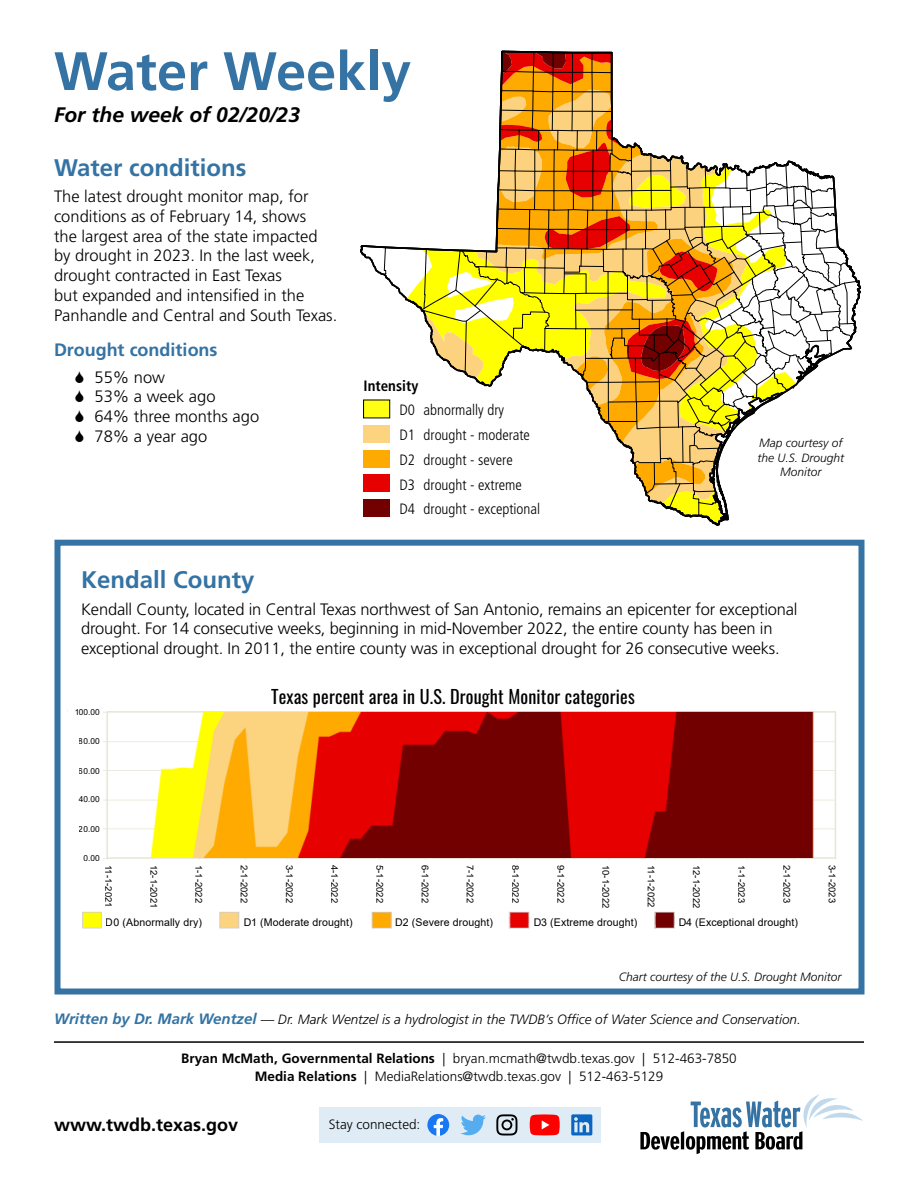
<style>
.page{position:relative;width:918px;height:1188px;background:#fff}
.page>*{position:absolute;margin:0;border:0;box-sizing:border-box;transform-origin:0 0}
.heading_1{font:700 54px "Frutiger LT Std";color:#3473a3}
.heading_2{font:700 24px "Frutiger LT Std";color:#3473a3}
.heading_1_date_line{font:italic 700 21px "Frutiger LT Std";color:#000}
.t1{font:18.15px "Oswald";letter-spacing:.01em;color:#000}
.contact_info{font:700 18px "Frutiger LT Std";color:#000}
.heading_3{font:700 18px "Frutiger LT Std";color:#3473a3}
.heading_2-2{font:300 16.5px/19.8px "Frutiger LT Std";letter-spacing:-.01em;color:#000}
.body{font:300 16.5px/19.8px "Frutiger LT Std";color:#000}
.t2{font:300 condensed 15px/24.8px "Frutiger LT Std";color:#000}
.t3{font:700 condensed 15px "Frutiger LT Std";color:#000}
.contact_info-2{font:300 13.5px/18px "Frutiger LT Std";color:#000;text-align:center}
.heading_4{font:italic 300 13.5px "Frutiger LT Std";color:#000}
.t4{font:italic 300 12px/14.4px "Frutiger LT Std";color:#000;text-align:center}
.t5{font:10.65px "Arial";letter-spacing:.01em;color:#000}
.t6{font:9.45px "Arial";letter-spacing:.01em;color:#000}
.t7{font:8.25px "Arial";color:#000}
.s1{font-weight:700;font-size:15px;color:#3473a3}
.s2{font-weight:700}
</style>
<div class="page">
<div style="left:54px;top:540px;width:810px;height:454px;border:6px solid #3473a3"></div>
<div style="left:319px;top:1107px;width:282px;height:35px;background:#dfecf5"></div>
<svg style="left:731px;top:160px;width:131px;height:274px"></svg>
<svg style="left:360px;top:50px;width:371px;height:476px"></svg>
<div style="left:364px;top:400px;width:26px;height:18px;background:#ffff13"></div>
<div style="left:363px;top:400px;width:27px;height:18px;border:1px solid #000"></div>
<div style="left:364px;top:425px;width:26px;height:18px;background:#fcd37f"></div>
<div style="left:364px;top:450px;width:26px;height:18px;background:#fa0"></div>
<div style="left:364px;top:474px;width:26px;height:18px;background:#e60000"></div>
<div style="left:364px;top:499px;width:26px;height:18px;background:#730000"></div>
<img style="left:67px;top:710px;width:769px;height:219px">
<div style="left:68px;top:682px;width:35px;height:191px;background:#fff"></div>
<div style="left:69px;top:861px;width:773px;height:49px;background:#fff"></div>
<div style="left:103px;top:911px;width:109px;height:20px;background:#fff"></div>
<div style="left:242px;top:911px;width:126px;height:20px;background:#fff"></div>
<div style="left:394px;top:911px;width:113px;height:20px;background:#fff"></div>
<div style="left:531px;top:911px;width:119px;height:20px;background:#fff"></div>
<div style="left:676px;top:911px;width:132px;height:20px;background:#fff"></div>
<hr style="left:54px;top:1041px;width:810px;height:2px;background:#000">
<svg style="left:640px;top:1094px;width:223px;height:60px"></svg>
<svg style="left:427px;top:1114px;width:22px;height:22px"></svg>
<svg style="left:461px;top:1115px;width:25px;height:20px"></svg>
<svg style="left:496px;top:1114px;width:21px;height:22px"></svg>
<svg style="left:530px;top:1114px;width:30px;height:21px"></svg>
<svg style="left:571px;top:1114px;width:21px;height:21px"></svg>
<p class="heading_1" style="left:54px;top:40px;width:359px">Water Weekly</p>
<p class="heading_1_date_line" style="left:54px;top:102px;width:248px">For the week of 02/20/23</p>
<p class="heading_2" style="left:54px;top:153px;width:194px">Water conditions</p>
<p class="body" style="left:54px;top:187px;width:285px">The latest drought monitor map, for conditions as of February 14, shows<br>the largest area of the state impacted by drought in 2023. In the last week, drought contracted in East Texas<br>but expanded and intensified in the Panhandle and Central and South Texas.</p>
<p class="heading_3" style="left:54px;top:339px;width:165px">Drought conditions</p>
<p class="heading_2-2" style="left:94px;top:367px;width:72px">55% now</p>
<p class="heading_2-2" style="left:94px;top:387px;width:123px">53% a week ago</p>
<p class="heading_2-2" style="left:94px;top:407px;width:166px">64% three months ago</p>
<p class="heading_2-2" style="left:94px;top:427px;width:114px">78% a year ago</p>
<p class="t3" style="left:364px;top:377px;width:56px">Intensity</p>
<p class="t2" style="left:400px;top:398px;width:142px">D0 abnormally dry<br>D1 drought - moderate<br>D2 drought - severe<br>D3 drought - extreme<br>D4 drought - exceptional</p>
<p class="t4" style="left:757px;top:436px;width:88px">Map courtesy of the U.S. Drought<br>Monitor</p>
<p class="heading_2" style="left:81px;top:566px;width:175px">Kendall County</p>
<p class="heading_2-2" style="left:81px;top:599px;width:718px">Kendall County, located in Central Texas northwest of San Antonio, remains an epicenter for exceptional drought. For 14 consecutive weeks, beginning in mid-November 2022, the entire county has been in exceptional drought. In 2011, the entire county was in exceptional drought for 26 consecutive weeks.</p>
<p class="t7" style="left:74px;top:706px;width:27px">100.00</p>
<p class="t7" style="left:79px;top:735px;width:22px">80.00</p>
<p class="t7" style="left:79px;top:765px;width:22px">60.00</p>
<p class="t7" style="left:79px;top:794px;width:22px">40.00</p>
<p class="t7" style="left:79px;top:823px;width:22px">20.00</p>
<p class="t7" style="left:84px;top:852px;width:18px">0.00</p>
<p class="t1" style="left:271px;top:680px;width:365px">Texas percent area in U.S. Drought Monitor categories</p>
<p class="t6" style="left:160px;top:865px;width:45px;rotate:90deg">12-1-2021</p>
<p class="t6" style="left:205px;top:865px;width:40px;rotate:90deg">1-1-2022</p>
<p class="t6" style="left:251px;top:865px;width:40px;rotate:90deg">2-1-2022</p>
<p class="t6" style="left:296px;top:865px;width:40px;rotate:90deg">3-1-2022</p>
<p class="t6" style="left:341px;top:865px;width:40px;rotate:90deg">4-1-2022</p>
<p class="t6" style="left:386px;top:865px;width:40px;rotate:90deg">5-1-2022</p>
<p class="t6" style="left:432px;top:865px;width:40px;rotate:90deg">6-1-2022</p>
<p class="t6" style="left:477px;top:865px;width:40px;rotate:90deg">7-1-2022</p>
<p class="t6" style="left:522px;top:865px;width:40px;rotate:90deg">8-1-2022</p>
<p class="t6" style="left:567px;top:865px;width:40px;rotate:90deg">9-1-2022</p>
<p class="t6" style="left:612px;top:865px;width:45px;rotate:90deg">10-1-2022</p>
<p class="t6" style="left:658px;top:865px;width:45px;rotate:90deg">11-1-2022</p>
<p class="t6" style="left:703px;top:865px;width:45px;rotate:90deg">12-1-2022</p>
<p class="t6" style="left:748px;top:865px;width:40px;rotate:90deg">1-1-2023</p>
<p class="t6" style="left:793px;top:865px;width:40px;rotate:90deg">2-1-2023</p>
<p class="t6" style="left:839px;top:865px;width:40px;rotate:90deg">3-1-2023</p>
<p class="t5" style="left:243px;top:915px;width:111px">D1 (Moderate drought)</p>
<p class="t5" style="left:395px;top:915px;width:99px">D2 (Severe drought)</p>
<p class="t5" style="left:533px;top:915px;width:105px">D3 (Extreme drought)</p>
<p class="t5" style="left:679px;top:915px;width:121px">D4 (Exceptional drought)</p>
<p class="t6" style="left:115px;top:865px;width:45px;rotate:90deg">11-1-2021</p>
<p class="t5" style="left:106px;top:915px;width:98px">D0 (Abnormally dry)</p>
<p class="t4" style="left:619px;top:970px;width:224px">Chart courtesy of the U.S. Drought Monitor</p>
<p class="heading_4" style="left:54px;top:1011px;width:748px"><span class="s1">Written by Dr. Mark Wentzel</span> — Dr. Mark Wentzel is a hydrologist in the TWDB’s Office of Water Science and Conservation.</p>
<p class="contact_info-2" style="left:181px;top:1050px;width:557px"><span class="s2">Bryan McMath, Governmental Relations</span> | bryan.mcmath@twdb.texas.gov | 512-463-7850<br><span class="s2">Media Relations</span> | MediaRelations@twdb.texas.gov | 512-463-5129</p>
<p class="contact_info" style="left:54px;top:1114px;width:186px">www.twdb.texas.gov</p>
<p class="contact_info-2" style="left:329px;top:1116px;width:93px">Stay connected:</p>
</div>
